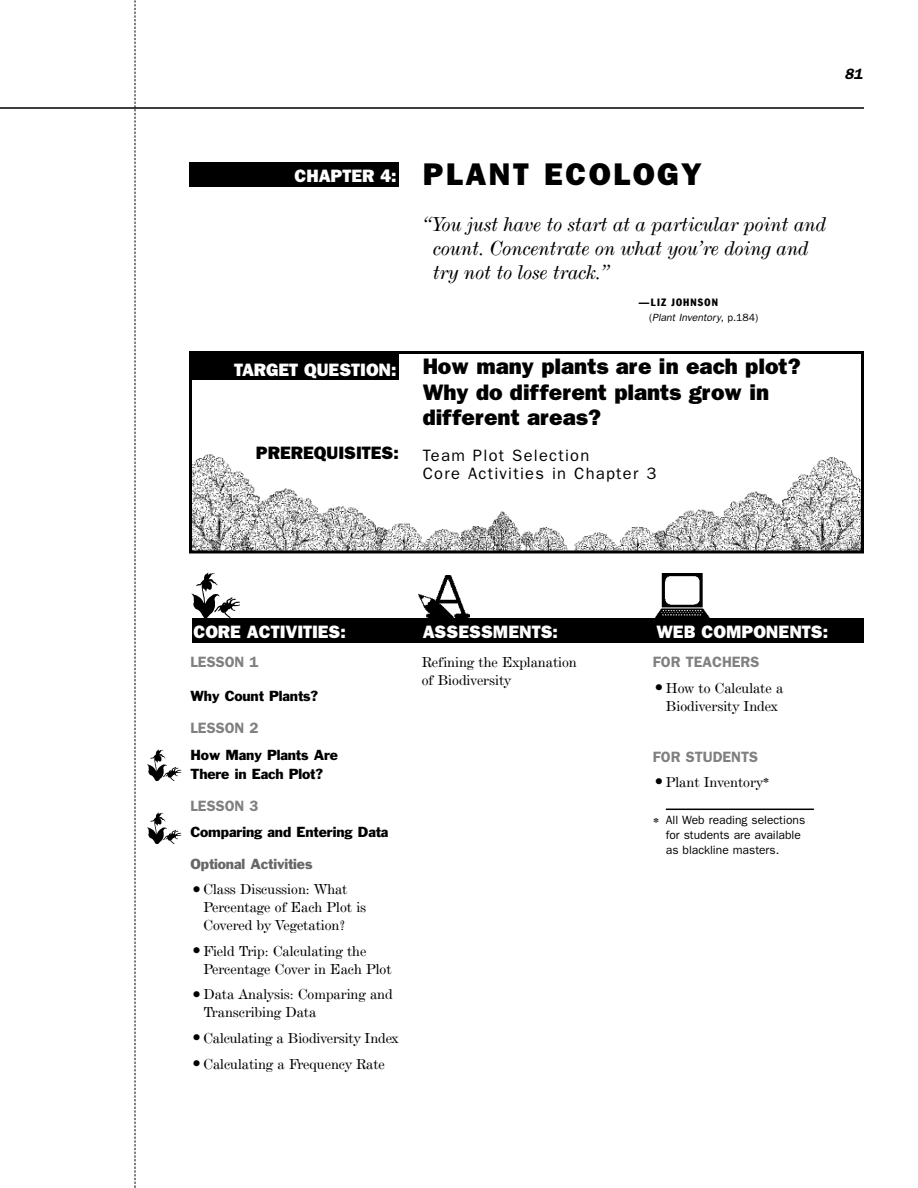
<style>
.page{position:relative;width:918px;height:1188px;background:#fff}
.page>*{position:absolute;margin:0;border:0;box-sizing:border-box;transform-origin:0 0}
.t1{font:800 31.5px "Franklin Gothic";letter-spacing:.08em;color:#000}
.t2{font:800 22.5px/25.5px "Franklin Gothic";color:#000}
.t3{font:21px/24px "De Vinne BT Italic Text";color:#000}
.t4{font:800 18px "Franklin Gothic";color:#fff}
.t5{font:800 18px "Franklin Gothic";color:#000}
.t6{font:16.5px/18px "Franklin Gothic";letter-spacing:.08em;color:#000}
.t7{font:15px/18px "De Vinne BT Text";color:#000}
.t8{font:600 15px "Franklin Gothic";color:#808080}
.t9{font:italic 600 15px "Franklin Gothic";color:#000}
.t10{font:13.5px/19.5px "Franklin Gothic";letter-spacing:-.005em;color:#000}
.t11{font:13.5px "Franklin Gothic";letter-spacing:-.005em;color:#666}
.t12{font:12px/15px "Franklin Gothic";color:#000}
.t13{font:italic 10.5px/15px "Franklin Gothic";color:#000}
.s1{font-size:18px;color:#fff}
.s2{font-style:normal;font-stretch:condensed}
.s3{font-style:normal}
.s4{font-size:21px}
.s5{font-size:13.5px}
.s6{font-family:"De Vinne BT Text";font-size:13.5px}
</style>
<div class="page">
<svg style="left:135px;top:0;width:1px;height:1188px"></svg>
<hr style="left:0;top:107px;width:864px;height:2px;background:#000">
<img style="left:460px;top:457px;width:400px;height:93px">
<svg style="left:193px;top:454px;width:267px;height:96px"></svg>
<hr style="left:666px;top:809px;width:148px;height:1px;background:#000">
<div style="left:189px;top:351px;width:675px;height:203px;border:3px solid #000"></div>
<div style="left:189px;top:351px;width:209px;height:29px;background:#000"></div>
<div style="left:189px;top:162px;width:209px;height:24px;background:#000"></div>
<div style="left:192px;top:618px;width:229px;height:24px;background:#000"></div>
<div style="left:421px;top:618px;width:244px;height:24px;background:#000"></div>
<div style="left:655px;top:618px;width:209px;height:24px;background:#000"></div>
<img style="left:655px;top:574px;width:54px;height:43px">
<img style="left:419px;top:575px;width:50px;height:42px">
<img style="left:191px;top:572px;width:49px;height:46px">
<img style="left:147px;top:749px;width:35px;height:32px">
<img style="left:147px;top:812px;width:35px;height:32px">
<p class="t9" style="left:845px;top:69px;width:19px">81</p>
<h1 class="t1" style="left:295px;top:163px;width:409px"><span class="s1">CHAPTER 4:</span> PLANT ECOLOGY</h1>
<p class="t4" style="left:380px;top:169px;width:12px">1</p>
<p class="t4" style="left:234px;top:363px;width:164px">TARGET QUESTION:</p>
<p class="t5" style="left:256px;top:446px;width:144px">PREREQUISITES:</p>
<h3 class="t3" style="left:434px;top:214px;width:395px;text-indent:-11px">“You just have to start at a particular point and count. Concentrate on what you’re doing and try not to lose track.”</h3>
<p class="t13" style="left:649px;top:296px;width:111px;text-indent:-10px"><span class="s2">—LIZ JOHNSON<br></span><span class="s3">(</span>Plant Inventory<span class="s3">, p.184)</span></p>
<h2 class="t2" style="left:423px;top:356px;width:380px">How many plants are in each plot?<br>Why do different plants grow in different areas?</h2>
<p class="t6" style="left:423px;top:448px;width:235px">Team Plot Selection<br>Core Activities in Chapter 3</p>
<p class="t4" style="left:194px;top:625px;width:154px">CORE ACTIVITIES:</p>
<p class="t4" style="left:423px;top:625px;width:137px">ASSESSMENTS:</p>
<p class="t4" style="left:656px;top:625px;width:173px">WEB COMPONENTS:</p>
<p class="t8" style="left:190px;top:657px;width:69px">LESSON 1</p>
<p class="t10" style="left:190px;top:687px;width:129px">Why Count Plants?</p>
<p class="t8" style="left:190px;top:722px;width:69px">LESSON 2</p>
<p class="t10" style="left:190px;top:746px;width:149px">How Many Plants Are<br>There in Each Plot?</p>
<p class="t8" style="left:190px;top:801px;width:69px">LESSON 3</p>
<p class="t10" style="left:190px;top:823px;width:199px">Comparing and Entering Data</p>
<p class="t11" style="left:190px;top:859px;width:124px">Optional Activities</p>
<p class="t7" style="left:203px;top:882px;width:164px;text-indent:-13px"><span class="s4">•</span>Class Discussion: What<br>Percentage of Each Plot is<br>Covered by Vegetation?</p>
<p class="t7" style="left:203px;top:943px;width:190px;text-indent:-13px"><span class="s4">•</span>Field Trip: Calculating the<br>Percentage Cover in Each Plot</p>
<p class="t7" style="left:203px;top:987px;width:191px;text-indent:-13px"><span class="s4">•</span>Data Analysis: Comparing and<br>Transcribing Data</p>
<p class="t7" style="left:190px;top:1030px;width:209px"><span class="s4">•</span>Calculating a Biodiversity Index</p>
<p class="t7" style="left:190px;top:1056px;width:196px"><span class="s4">•</span>Calculating a Frequency Rate</p>
<p class="t7" style="left:422px;top:654px;width:157px">Refining the Explanation of Biodiversity</p>
<p class="t8" style="left:653px;top:657px;width:108px">FOR TEACHERS</p>
<p class="t7" style="left:653px;top:680px;width:132px;text-align:center"><span class="s4">•</span>How to Calculate a<br>Biodiversity Index</p>
<p class="t8" style="left:653px;top:751px;width:107px">FOR STUDENTS</p>
<p class="t7" style="left:653px;top:774px;width:118px"><span class="s4">•</span>Plant Inventory<span class="s5">*</span></p>
<p class="t12" style="left:666px;top:814px;width:141px;text-indent:-13px"><span class="s6">*</span> All Web reading selections for students are available as blackline masters.</p>
</div>
